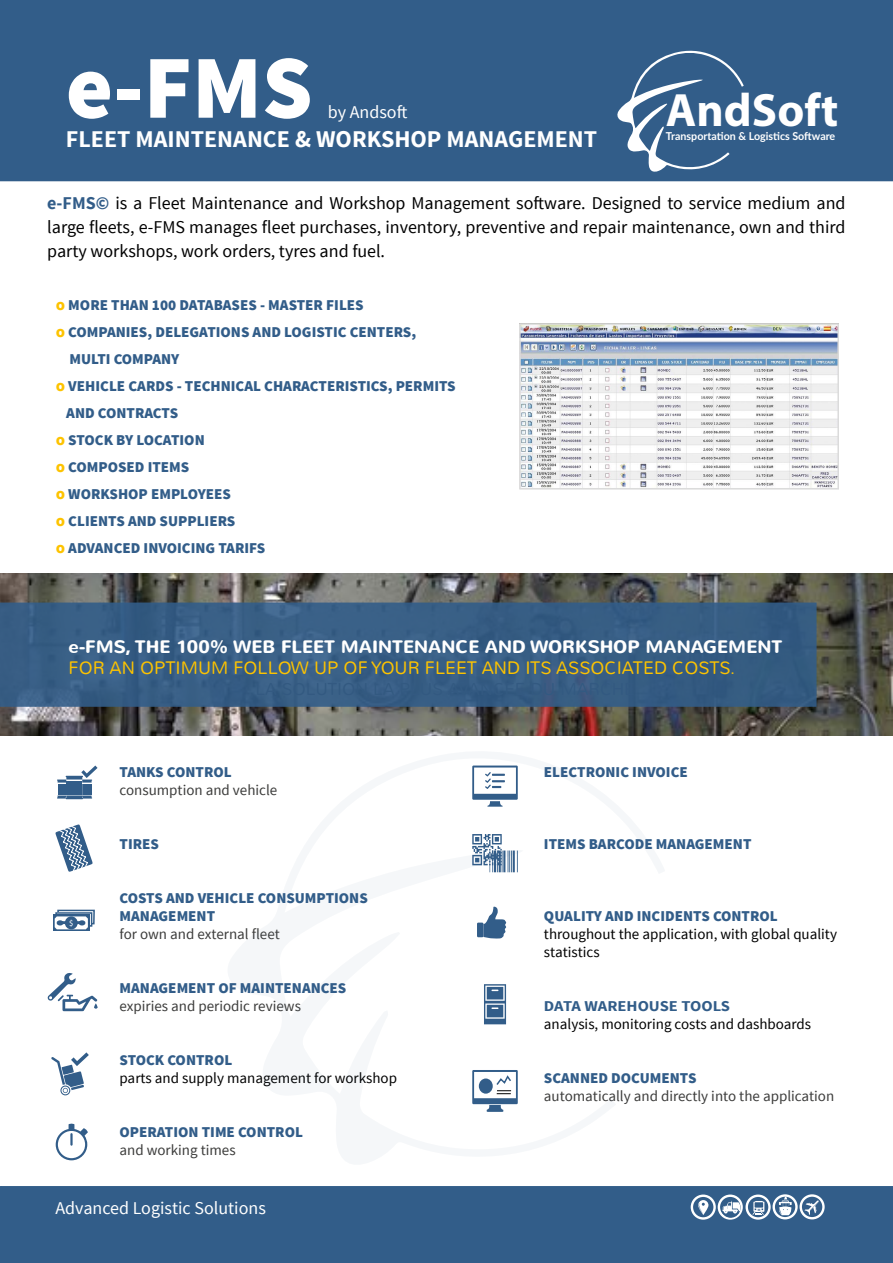
<style>
.page{position:relative;width:893px;height:1263px;background:#fff}
.page>*{position:absolute;margin:0;border:0;box-sizing:border-box;transform-origin:0 0}
.t1{font:900 90px "Source Sans Pro";color:#fff}
.t2{font:700 46.95px "Myriad Pro";color:#fff}
.t3{font:700 24px "Source Sans Pro";color:#fff}
.t4{font:18px/24px "Source Sans Pro";color:#000;text-align:justify}
.t5{font:700 18px "Nunito";color:#fff}
.t6{font:300 18px "Nunito";color:#fdc300}
.t7{font:18px "Source Sans Pro";color:#fff}
.t8{font:900 15px/18px "Source Sans Pro";color:#325d89}
.t9{font:15px "Source Sans Pro";color:#3c3c3b}
.t10{font:15px/18px "Source Sans Pro";color:#000}
.t11{font:700 15px "Source Sans Pro";color:#325d89;scale:1.1 1}
.t12{font:900 15px "Source Sans Pro";color:#335d89}
.t13{font:700 10.8px "Lato";color:#fff}
.t14{font:8.55px "Myriad Pro";color:#fff}
.s1{font-weight:700;color:#325d89}
.s2{color:#fdc300}
</style>
<div class="page">
<img style="left:0;top:574px;width:893px;height:161px">
<div style="left:0;top:0;width:893px;height:181px;background:#325d89"></div>
<div style="left:0;top:1186px;width:893px;height:77px;background:#325d89"></div>
<svg style="left:691px;top:1194px;width:134px;height:26px"></svg>
<img style="left:522px;top:326px;width:314px;height:161px">
<div style="left:519px;top:323px;width:320px;height:167px;border:2px solid #dbdbdb"></div>
<svg style="left:55px;top:824px;width:38px;height:48px"></svg>
<svg style="left:57px;top:765px;width:41px;height:34px"></svg>
<div style="left:57px;top:910px;width:38px;height:14px;border:2px solid #325d89"></div>
<div style="left:55px;top:913px;width:36px;height:16px;background:#325d89"></div>
<div style="left:55px;top:912px;width:37px;height:15px;border:2px solid #325d89"></div>
<svg style="left:53px;top:915px;width:36px;height:16px"></svg>
<svg style="left:55px;top:916px;width:33px;height:13px"></svg>
<hr style="left:61px;top:921px;width:20px;height:3px;background:#325d89">
<div style="left:65px;top:916px;width:13px;height:13px;border:4px solid #325d89;border-radius:50%"></div>
<svg style="left:47px;top:973px;width:51px;height:38px"></svg>
<svg style="left:51px;top:1052px;width:38px;height:43px"></svg>
<svg style="left:56px;top:1123px;width:32px;height:37px"></svg>
<svg style="left:472px;top:834px;width:46px;height:278px"></svg>
<div style="left:0;top:602px;width:816px;height:105px;background:#325d89;border:2px solid #325d89"></div>
<svg style="left:472px;top:765px;width:46px;height:42px"></svg>
<svg style="left:617px;top:50px;width:127px;height:122px"></svg>
<h1 class="t1" style="left:66px;top:29px;width:248px">e-FMS</h1>
<p class="t7" style="left:328px;top:101px;width:81px">by Andsoft</p>
<h3 class="t3" style="left:66px;top:123px;width:533px">FLEET MAINTENANCE &amp; WORKSHOP MANAGEMENT</h3>
<h2 class="t2" style="left:666px;top:80px;width:174px">AndSoft</h2>
<p class="t13" style="left:666px;top:129px;width:171px">Transportation &amp; Logistics Software</p>
<p class="t4" style="left:47px;top:191px;width:800px"><span class="s1">e-FMS©</span> is a Fleet Maintenance and Workshop Management software. Designed to service medium and large fleets, e-FMS manages fleet purchases, inventory, preventive and repair maintenance, own and third party workshops, work orders, tyres and fuel.</p>
<p class="t8" style="left:56px;top:297px;width:309px"><span class="s2">O</span> MORE THAN 100 DATABASES - MASTER FILES</p>
<p class="t8" style="left:56px;top:324px;width:362px"><span class="s2">O</span> COMPANIES, DELEGATIONS AND LOGISTIC CENTERS,</p>
<p class="t8" style="left:69px;top:351px;width:111px">MULTI COMPANY</p>
<p class="t8" style="left:56px;top:378px;width:401px"><span class="s2">O</span> VEHICLE CARDS - TECHNICAL CHARACTERISTICS, PERMITS</p>
<p class="t8" style="left:66px;top:405px;width:113px">AND CONTRACTS</p>
<p class="t8" style="left:56px;top:432px;width:150px"><span class="s2">O</span> STOCK BY LOCATION</p>
<p class="t8" style="left:56px;top:459px;width:135px"><span class="s2">O</span> COMPOSED ITEMS</p>
<p class="t8" style="left:56px;top:486px;width:177px"><span class="s2">O</span> WORKSHOP EMPLOYEES</p>
<p class="t8" style="left:56px;top:513px;width:181px"><span class="s2">O</span> CLIENTS AND SUPPLIERS</p>
<p class="t8" style="left:56px;top:540px;width:211px"><span class="s2">O</span> ADVANCED INVOICING TARIFS</p>
<p class="t5" style="left:69px;top:634px;width:715px">e-FMS, THE 100% WEB FLEET MAINTENANCE AND WORKSHOP MANAGEMENT</p>
<p class="t6" style="left:69px;top:657px;width:668px">FOR AN OPTIMUM FOLLOW UP OF YOUR FLEET AND ITS ASSOCIATED COSTS.</p>
<p class="t8" style="left:120px;top:763px;width:114px">TANKS CONTROL</p>
<p class="t9" style="left:120px;top:780px;width:159px">consumption and vehicle</p>
<p class="t14" style="left:69px;top:918px;width:6px">$</p>
<p class="t8" style="left:120px;top:835px;width:41px">TIRES</p>
<p class="t8" style="left:120px;top:889px;width:250px">COSTS AND VEHICLE CONSUMPTIONS<br>MANAGEMENT</p>
<p class="t9" style="left:120px;top:924px;width:162px">for own and external fleet</p>
<p class="t8" style="left:120px;top:979px;width:228px">MANAGEMENT OF MAINTENANCES</p>
<p class="t9" style="left:120px;top:996px;width:183px">expiries and periodic reviews</p>
<p class="t8" style="left:120px;top:1051px;width:114px">STOCK CONTROL</p>
<p class="t10" style="left:120px;top:1069px;width:279px">parts and supply management for workshop</p>
<p class="t8" style="left:120px;top:1123px;width:185px">OPERATION TIME CONTROL</p>
<p class="t9" style="left:120px;top:1140px;width:118px">and working times</p>
<p class="t7" style="left:56px;top:1196px;width:212px">Advanced Logistic Solutions</p>
<p class="t12" style="left:544px;top:762px;width:145px">ELECTRONIC INVOICE</p>
<p class="t8" style="left:544px;top:835px;width:209px">ITEMS BARCODE MANAGEMENT</p>
<p class="t8" style="left:544px;top:907px;width:235px">QUALITY AND INCIDENTS CONTROL</p>
<p class="t10" style="left:544px;top:925px;width:295px">throughout the application, with global quality statistics</p>
<p class="t11" style="left:544px;top:996px;width:171px">DATA WAREHOUSE TOOLS</p>
<p class="t10" style="left:544px;top:1015px;width:269px">analysis, monitoring costs and dashboards</p>
<p class="t8" style="left:544px;top:1069px;width:154px">SCANNED DOCUMENTS</p>
<p class="t9" style="left:544px;top:1086px;width:292px">automatically and directly into the application</p>
</div>
